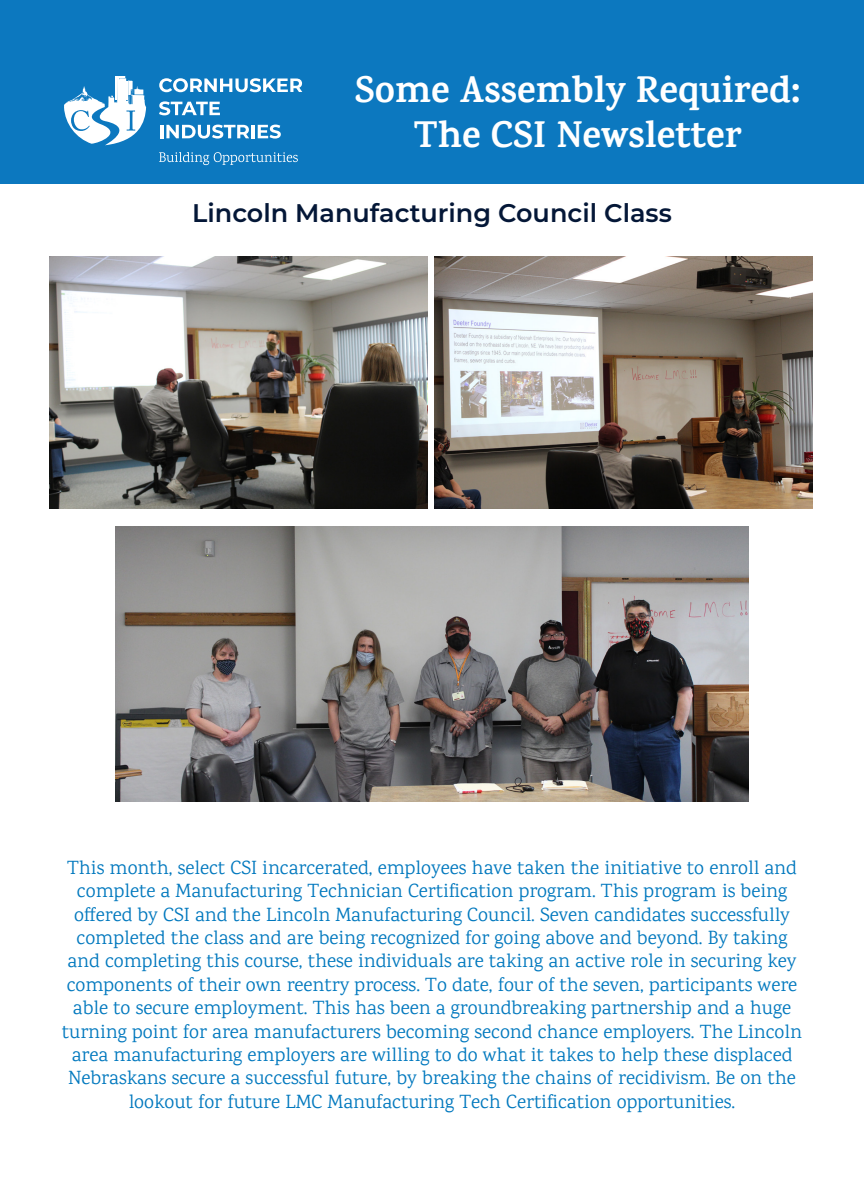
<style>
.page{position:relative;width:864px;height:1188px;background:#fff}
.page>*{position:absolute;margin:0;border:0;box-sizing:border-box;transform-origin:0 0}
.t1{font:700 37.5px "Karma";color:#fff}
.t2{font:600 25.5px "Montserrat";color:#041737}
.t3{font:19.5px/23.4px "Karma";color:#0078be;text-align:center}
</style>
<div class="page">
<div style="left:0;top:0;width:864px;height:184px;background:#0c78bf"></div>
<svg style="left:64px;top:77px;width:82px;height:68px"></svg>
<svg style="left:159px;top:152px;width:139px;height:13px"></svg>
<svg style="left:159px;top:78px;width:143px;height:14px"></svg>
<svg style="left:159px;top:101px;width:61px;height:14px"></svg>
<svg style="left:160px;top:125px;width:89px;height:14px"></svg>
<hr style="left:251px;top:125px;width:4px;height:13px;background:#fff">
<svg style="left:258px;top:125px;width:23px;height:14px"></svg>
<img style="left:50px;top:256px;width:378px;height:253px">
<img style="left:435px;top:256px;width:378px;height:253px">
<img style="left:116px;top:527px;width:632px;height:274px">
<p class="t1" style="left:355px;top:67px;width:447px">Some Assembly Required:</p>
<p class="t1" style="left:414px;top:112px;width:329px">The CSI Newsletter</p>
<p class="t2" style="left:192px;top:195px;width:481px">Lincoln Manufacturing Council Class</p>
<p class="t3" style="left:62px;top:855px;width:742px">This month, select CSI incarcerated, employees have taken the initiative to enroll and complete a Manufacturing Technician Certification program. This program is being offered by CSI and the Lincoln Manufacturing Council. Seven candidates successfully completed the class and are being recognized for going above and beyond. By taking and completing this course, these individuals are taking an active role in securing key components of their own reentry process. To date, four of the seven, participants were able to secure employment. This has been a groundbreaking partnership and a huge turning point for area manufacturers becoming second chance employers. The Lincoln area manufacturing employers are willing to do what it takes to help these displaced Nebraskans secure a successful future, by breaking the chains of recidivism. Be on the lookout for future LMC Manufacturing Tech Certification opportunities.</p>
</div>
